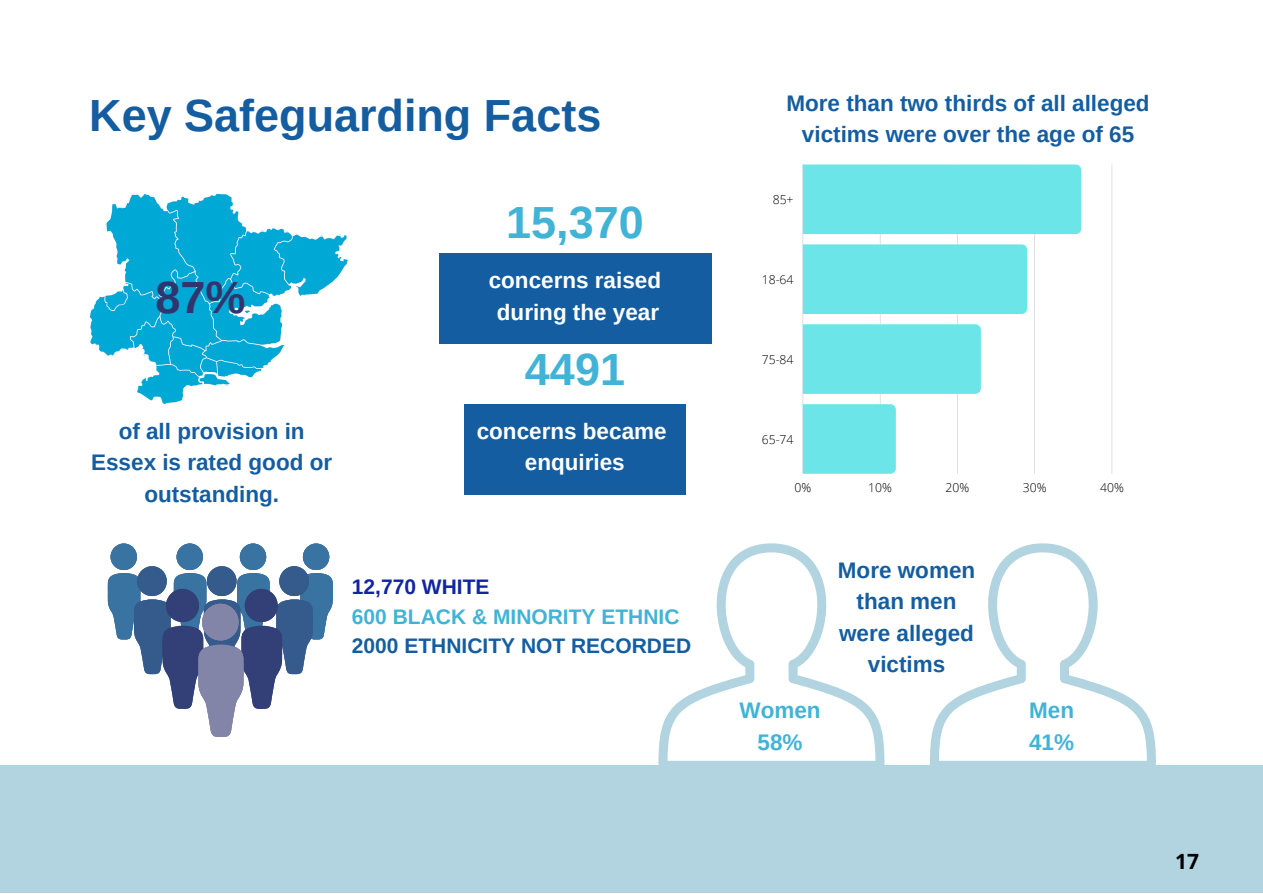
<style>
.page{position:relative;width:1263px;height:894px;background:#fff}
.page>*{position:absolute;margin:0;border:0;box-sizing:border-box;transform-origin:0 0}
.t1{font:700 45px "Arimo";color:#145da0}
.t2{font:700 45px "Arimo";color:#41b3d6}
.t3{font:700 45px "Arimo";color:#31356e}
.t4{font:700 22.5px/31.5px "Arimo";color:#145da0;text-align:center}
.t5{font:700 22.5px "Arimo";color:#fff}
.t6{font:700 22.5px/31.5px "Arimo";color:#41b3d6;text-align:center}
.t7{font:700 21px "Arimo";color:#145da0}
.t8{font:700 21px "Arimo";color:#41b3d6}
.t9{font:700 21px "Arimo";color:#1025a1}
.t10{font:700 21px "Open Sans";color:#000}
.t11{font:300 12.15px "Open Sans";color:#000}
</style>
<div class="page">
<svg style="left:658px;top:543px;width:226px;height:222px"></svg>
<svg style="left:930px;top:543px;width:226px;height:222px"></svg>
<div style="left:0;top:765px;width:1263px;height:127px;background:#b1d4e0"></div>
<div style="left:464px;top:404px;width:221px;height:90px;background:#145da0"></div>
<div style="left:439px;top:253px;width:272px;height:90px;background:#145da0"></div>
<img style="left:89px;top:194px;width:259px;height:209px">
<hr style="left:803px;top:164px;width:1px;height:309px;background:#000">
<hr style="left:880px;top:164px;width:1px;height:309px;background:#000">
<hr style="left:957px;top:164px;width:1px;height:309px;background:#000">
<hr style="left:1034px;top:164px;width:1px;height:309px;background:#000">
<hr style="left:1112px;top:164px;width:1px;height:309px;background:#000">
<div style="left:803px;top:164px;width:278px;height:70px;background:#6ce5e8"></div>
<div style="left:803px;top:244px;width:224px;height:70px;background:#6ce5e8"></div>
<div style="left:803px;top:324px;width:178px;height:70px;background:#6ce5e8"></div>
<div style="left:803px;top:404px;width:93px;height:69px;background:#6ce5e8"></div>
<svg style="left:108px;top:543px;width:225px;height:193px"></svg>
<div style="left:202px;top:603px;width:37px;height:37px;background:#8385a8;border-radius:50%"></div>
<h1 class="t1" style="left:89px;top:90px;width:514px">Key Safeguarding Facts</h1>
<h1 class="t3" style="left:156px;top:272px;width:92px">87%</h1>
<p class="t4" style="left:91px;top:415px;width:242px">of all provision in<br>Essex is rated good or outstanding.</p>
<h1 class="t2" style="left:506px;top:197px;width:139px">15,370</h1>
<p class="t5" style="left:489px;top:268px;width:174px">concerns raised</p>
<p class="t5" style="left:497px;top:299px;width:164px">during the year</p>
<h1 class="t2" style="left:525px;top:344px;width:102px">4491</h1>
<p class="t5" style="left:477px;top:418px;width:191px">concerns became</p>
<p class="t5" style="left:525px;top:450px;width:101px">enquiries</p>
<p class="t9" style="left:352px;top:575px;width:139px">12,770 WHITE</p>
<p class="t8" style="left:352px;top:604px;width:329px">600 BLACK &amp; MINORITY ETHNIC</p>
<p class="t7" style="left:352px;top:633px;width:341px">2000 ETHNICITY NOT RECORDED</p>
<p class="t4" style="left:786px;top:87px;width:365px">More than two thirds of all alleged victims were over the age of 65</p>
<p class="t11" style="left:773px;top:191px;width:22px">85+</p>
<p class="t11" style="left:762px;top:271px;width:33px">18-64</p>
<p class="t11" style="left:762px;top:351px;width:33px">75-84</p>
<p class="t11" style="left:762px;top:430px;width:33px">65-74</p>
<p class="t11" style="left:794px;top:478px;width:18px">0%</p>
<p class="t11" style="left:868px;top:478px;width:25px">10%</p>
<p class="t11" style="left:946px;top:478px;width:25px">20%</p>
<p class="t11" style="left:1023px;top:478px;width:25px">30%</p>
<p class="t11" style="left:1100px;top:478px;width:25px">40%</p>
<p class="t4" style="left:838px;top:553px;width:139px">More women than men were alleged victims</p>
<p class="t6" style="left:739px;top:694px;width:83px">Women<br>58%</p>
<p class="t6" style="left:1029px;top:694px;width:47px;text-align:left">Men<br>41%</p>
<p class="t10" style="left:1175px;top:846px;width:25px">17</p>
</div>
